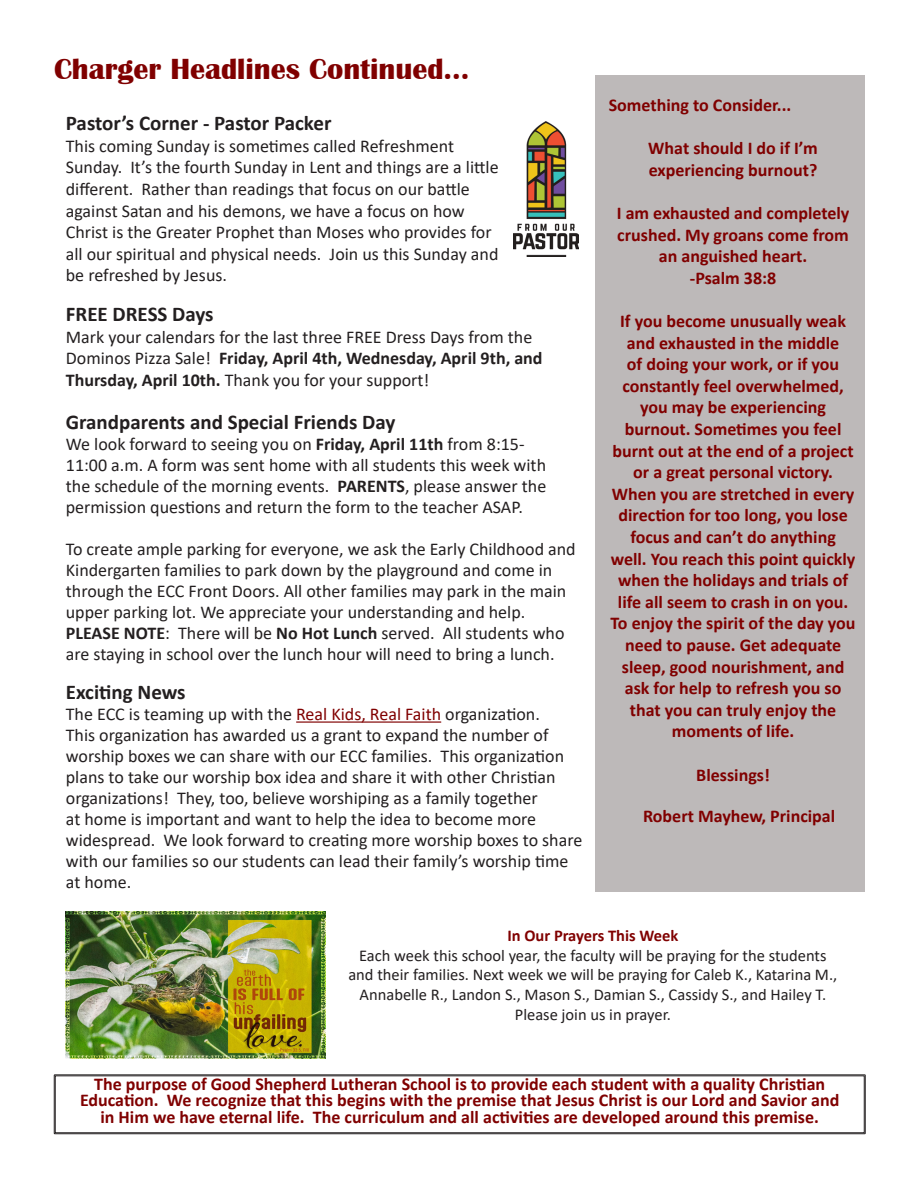
<style>
.page{position:relative;width:918px;height:1188px;background:#fff}
.page>*{position:absolute;margin:0;border:0;box-sizing:border-box;transform-origin:0 0}
.t1{font:700 30px "Britannic";color:#800000}
.t2{font:700 21px "Calibri";color:#231f20}
.t3{font:18px/21px "Calibri";color:#231f20}
.t4{font:700 18px/21.6px "Calibri";color:#800000;text-align:center}
.t5{font:16.5px/19.8px "Calibri";color:#231f20;text-align:center}
.s1{font-weight:700}
.s2{color:#800000}
.s3{font-weight:700;color:#800000}
</style>
<div class="page">
<div style="left:595px;top:76px;width:270px;height:816px;background:#bdb9b9"></div>
<div style="left:54px;top:1075px;width:811px;height:59px;border:1px solid #231f20"></div>
<div style="left:55px;top:1076px;width:810px;height:57px;border:1px solid #231f20"></div>
<hr style="left:296px;top:721px;width:145px;height:2px;background:#800000">
<img style="left:513px;top:122px;width:65px;height:135px">
<img style="left:66px;top:912px;width:259px;height:147px">
<p class="t1" style="left:54px;top:52px;width:417px">Charger Headlines Continued...</p>
<p class="t2" style="left:66px;top:108px;width:267px">Pastor’s Corner - Pastor Packer</p>
<p class="t3" style="left:66px;top:135px;width:434px;line-height:21.6px">This coming Sunday is sometimes called Refreshment Sunday. It’s the fourth Sunday in Lent and things are a little different. Rather than readings that focus on our battle against Satan and his demons, we have a focus on how Christ is the Greater Prophet than Moses who provides for all our spiritual and physical needs. Join us this Sunday and be refreshed by Jesus.</p>
<p class="t2" style="left:66px;top:299px;width:149px">FREE DRESS Days</p>
<p class="t3" style="left:66px;top:325px;width:478px;line-height:21.6px">Mark your calendars for the last three FREE Dress Days from the<br>Dominos Pizza Sale! <span class="s1">Friday, April 4th, Wednesday, April 9th, and<br>Thursday, April 10th.</span> Thank you for your support!</p>
<p class="t2" style="left:66px;top:407px;width:331px">Grandparents and Special Friends Day</p>
<p class="t3" style="left:66px;top:433px;width:482px">We look forward to seeing you on <span class="s1">Friday, April 11th</span> from 8:15- 11:00 a.m. A form was sent home with all students this week with the schedule of the morning events. <span class="s1">PARENTS</span>, please answer the permission questions and return the form to the teacher ASAP.</p>
<p class="t3" style="left:66px;top:538px;width:511px">To create ample parking for everyone, we ask the Early Childhood and Kindergarten families to park down by the playground and come in through the ECC Front Doors. All other families may park in the main upper parking lot. We appreciate your understanding and help.<br><span class="s1">PLEASE NOTE</span>: There will be <span class="s1">No Hot Lunch</span> served. All students who are staying in school over the lunch hour will need to bring a lunch.</p>
<p class="t2" style="left:66px;top:677px;width:121px">Exciting News</p>
<p class="t3" style="left:66px;top:703px;width:518px">The ECC is teaming up with the <span class="s2">Real Kids, Real Faith</span> organization.<br>This organization has awarded us a grant to expand the number of worship boxes we can share with our ECC families. This organization plans to take our worship box idea and share it with other Christian organizations! They, too, believe worshiping as a family together<br>at home is important and want to help the idea to become more widespread. We look forward to creating more worship boxes to share with our families so our students can lead their family’s worship time at home.</p>
<p class="t4" style="left:609px;top:94px;width:184px">Something to Consider...</p>
<p class="t4" style="left:648px;top:137px;width:171px;text-align:left">What should I do if I’m experiencing burnout?</p>
<p class="t4" style="left:617px;top:202px;width:234px">I am exhausted and completely crushed. My groans come from an anguished heart.</p>
<p class="t4" style="left:690px;top:267px;width:88px">-Psalm 38:8</p>
<p class="t4" style="left:611px;top:310px;width:246px">If you become unusually weak and exhausted in the middle<br>of doing your work, or if you constantly feel overwhelmed, you may be experiencing burnout. Sometimes you feel burnt out at the end of a project or a great personal victory.<br>When you are stretched in every direction for too long, you lose focus and can’t do anything well. You reach this point quickly when the holidays and trials of life all seem to crash in on you.<br>To enjoy the spirit of the day you need to pause. Get adequate sleep, good nourishment, and ask for help to refresh you so that you can truly enjoy the moments of life.</p>
<p class="t4" style="left:696px;top:764px;width:75px">Blessings!</p>
<p class="t4" style="left:643px;top:805px;width:194px">Robert Mayhew, Principal</p>
<p class="t5" style="left:348px;top:925px;width:490px"><span class="s3">In Our Prayers This Week<br></span>Each week this school year, the faculty will be praying for the students and their families. Next week we will be praying for Caleb K., Katarina M., Annabelle R., Landon S., Mason S., Damian S., Cassidy S., and Hailey T.</p>
<p class="t5" style="left:515px;top:1004px;width:158px">Please join us in prayer.</p>
<p class="t4" style="left:80px;top:1075px;width:761px;line-height:16.5px">The purpose of Good Shepherd Lutheran School is to provide each student with a quality Christian<br>Education. We recognize that this begins with the premise that Jesus Christ is our Lord and Savior and in Him we have eternal life. The curriculum and all activities are developed around this premise.</p>
</div>
